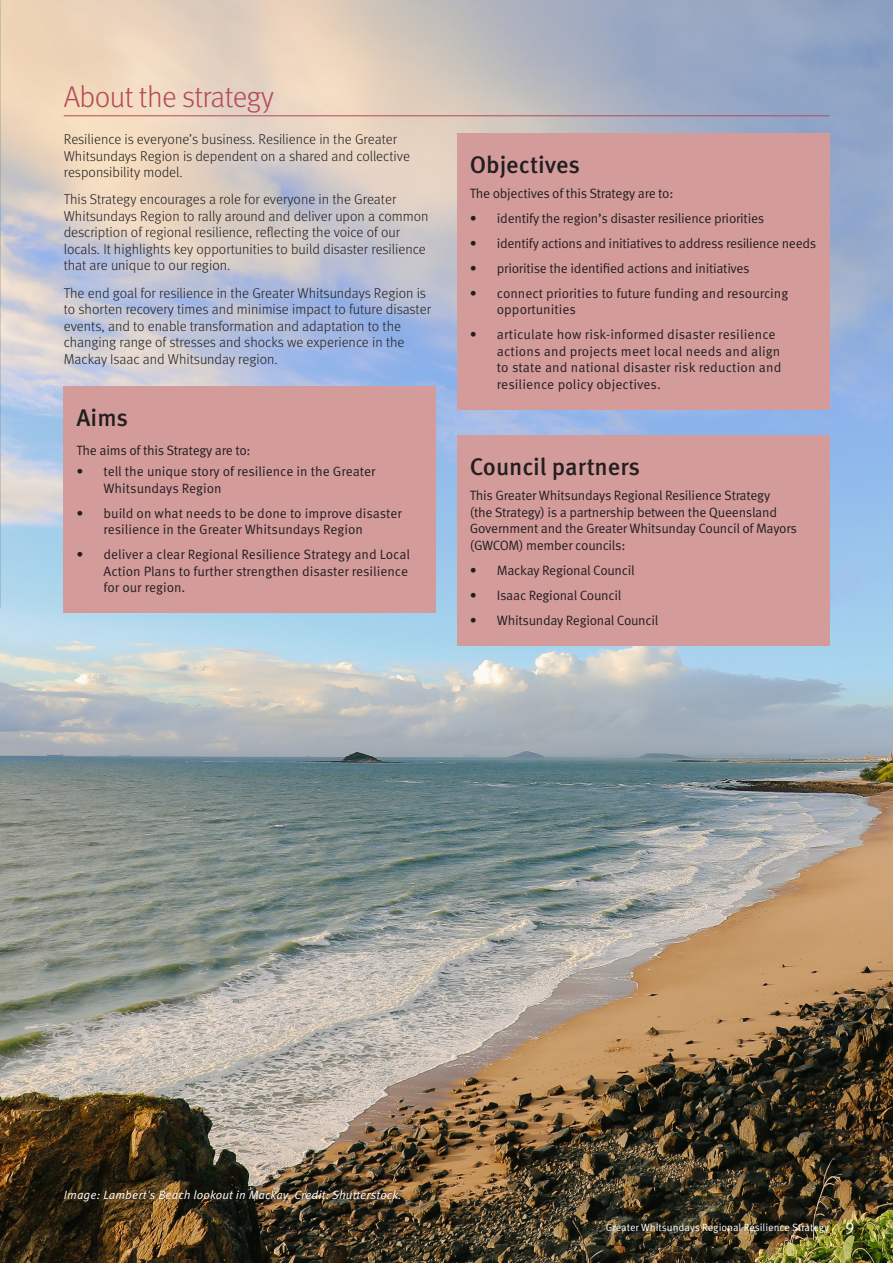
<style>
.page{position:relative;width:893px;height:1263px;background:#fff}
.page>*{position:absolute;margin:0;border:0;box-sizing:border-box;transform-origin:0 0}
.t1{font:300 30px "Meta Pro";letter-spacing:-.02em;color:#b6495a}
.t2{font:500 24px "Meta Pro";letter-spacing:-.005em;color:#231f20}
.t3{font:16.5px "Meta Pro Norm";color:#fff}
.body{font:300 14.25px/16.5px "Meta Pro";color:#231f20}
.t4{font:13.5px/16.5px "Meta Pro Norm";letter-spacing:-.01em;color:#231f20}
.t5{font:13.5px/16.5px "Meta Pro Norm";letter-spacing:.01em;color:#231f20}
.image_caption{font:12px "Meta Pro Norm Ita";letter-spacing:.01em;color:#fff}
.t6{font:10.5px "Meta Pro Norm";color:#fff}
</style>
<div class="page">
<img style="left:0;top:0;width:893px;height:1263px">
<img style="left:0;top:0;width:1px;height:608px">
<div style="left:64px;top:387px;width:372px;height:226px;background:#d49b9b"></div>
<div style="left:457px;top:436px;width:372px;height:210px;background:#d49b9b"></div>
<div style="left:457px;top:134px;width:372px;height:276px;background:#d49b9b"></div>
<hr style="left:64px;top:115px;width:765px;height:1px;background:#b6495a">
<h1 class="t1" style="left:64px;top:75px;width:212px">About the strategy</h1>
<p class="body" style="left:64px;top:130px;width:348px">Resilience is everyone’s business. Resilience in the Greater<br>Whitsundays Region is dependent on a shared and collective responsibility model.</p>
<p class="body" style="left:64px;top:191px;width:366px">This Strategy encourages a role for everyone in the Greater Whitsundays Region to rally around and deliver upon a common description of regional resilience, reflecting the voice of our locals. It highlights key opportunities to build disaster resilience that are unique to our region.</p>
<p class="body" style="left:64px;top:284px;width:369px">The end goal for resilience in the Greater Whitsundays Region is to shorten recovery times and minimise impact to future disaster events, and to enable transformation and adaptation to the changing range of stresses and shocks we experience in the Mackay Isaac and Whitsunday region.</p>
<h2 class="t2" style="left:77px;top:399px;width:53px">Aims</h2>
<p class="t4" style="left:77px;top:441px;width:176px">The aims of this Strategy are to:</p>
<p class="t4" style="left:104px;top:462px;width:274px;text-indent:-27px">• tell the unique story of resilience in the Greater<br>Whitsundays Region</p>
<p class="t4" style="left:104px;top:504px;width:300px;text-indent:-27px">• build on what needs to be done to improve disaster resilience in the Greater Whitsundays Region</p>
<p class="t4" style="left:104px;top:545px;width:308px;text-indent:-27px">• deliver a clear Regional Resilience Strategy and Local<br>Action Plans to further strengthen disaster resilience for our region.</p>
<h2 class="t2" style="left:470px;top:146px;width:112px">Objectives</h2>
<p class="t4" style="left:470px;top:184px;width:205px">The objectives of this Strategy are to:</p>
<p class="t4" style="left:470px;top:209px;width:296px">• identify the region’s disaster resilience priorities</p>
<p class="t4" style="left:470px;top:234px;width:348px">• identify actions and initiatives to address resilience needs</p>
<p class="t4" style="left:470px;top:259px;width:281px">• prioritise the identified actions and initiatives</p>
<p class="t4" style="left:497px;top:284px;width:293px;text-indent:-27px">• connect priorities to future funding and resourcing opportunities</p>
<p class="t5" style="left:497px;top:326px;width:286px;text-indent:-27px">• articulate how risk-informed disaster resilience actions and projects meet local needs and align to state and national disaster risk reduction and resilience policy objectives.</p>
<h2 class="t2" style="left:470px;top:448px;width:172px">Council partners</h2>
<p class="t4" style="left:470px;top:486px;width:328px">This Greater Whitsundays Regional Resilience Strategy<br>(the Strategy) is a partnership between the Queensland Government and the Greater Whitsunday Council of Mayors (GWCOM) member councils:</p>
<p class="t4" style="left:470px;top:561px;width:166px">• Mackay Regional Council</p>
<p class="t4" style="left:470px;top:586px;width:153px">• Isaac Regional Council</p>
<p class="t4" style="left:470px;top:611px;width:190px">• Whitsunday Regional Council</p>
<p class="image_caption" style="left:64px;top:1186px;width:339px">Image: Lambert's Beach lookout in Mackay. Credit: Shutterstock.</p>
<p class="t6" style="left:606px;top:1219px;width:225px">Greater Whitsundays Regional Resilience Strategy</p>
<p class="t3" style="left:845px;top:1212px;width:11px">9</p>
</div>
